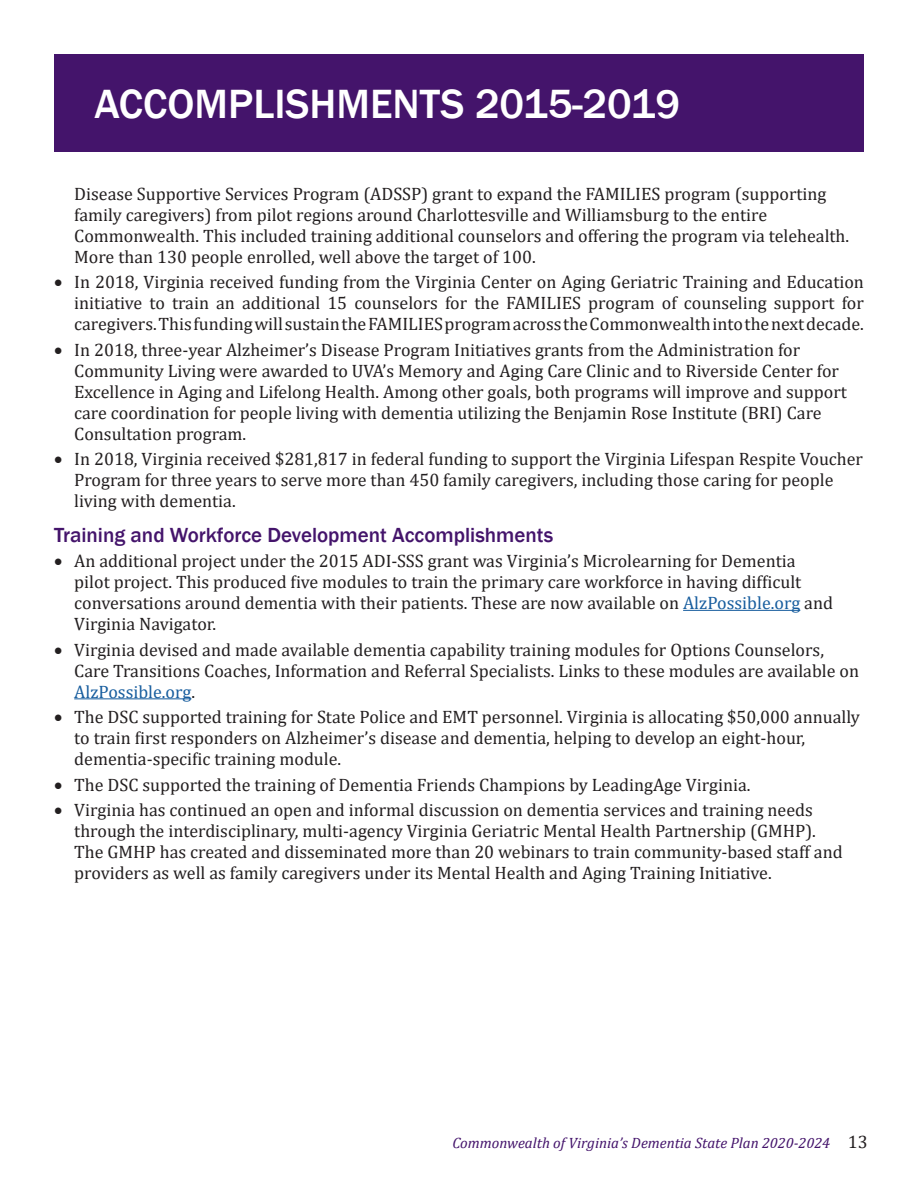
<style>
.page{position:relative;width:918px;height:1188px;background:#fff}
.page>*{position:absolute;margin:0;border:0;box-sizing:border-box;transform-origin:0 0}
.t1{font:500 42px "Franklin Gothic";color:#fff}
.t2{font:500 21px "Franklin Gothic";color:#44146b}
.t3{font:18px/21px "Cambria";color:#231f20}
.t4{font:italic 15px "Cambria";color:#44146b}
.s1{color:#175d9e}
.s2{font-style:normal;font-size:18px;color:#231f20}
</style>
<div class="page">
<hr style="left:74px;top:698px;width:117px;height:1px;background:#175d9e">
<hr style="left:683px;top:610px;width:117px;height:1px;background:#175d9e">
<div style="left:54px;top:54px;width:810px;height:98px;background:#44146b"></div>
<p class="t1" style="left:94px;top:78px;width:587px">ACCOMPLISHMENTS 2015-2019</p>
<p class="t3" style="left:74px;top:183px;width:777px">Disease Supportive Services Program (ADSSP) grant to expand the FAMILIES program (supporting family caregivers) from pilot regions around Charlottesville and Williamsburg to the entire Commonwealth. This included training additional counselors and offering the program via telehealth.<br>More than 130 people enrolled, well above the target of 100.</p>
<p class="t3" style="left:74px;top:272px;width:791px;text-align:justify;text-indent:-20px">• In 2018, Virginia received funding from the Virginia Center on Aging Geriatric Training and Education initiative to train an additional 15 counselors for the FAMILIES program of counseling support for caregivers. This funding will sustain the FAMILIES program across the Commonwealth into the next decade.</p>
<p class="t3" style="left:74px;top:339px;width:774px;text-indent:-20px">• In 2018, three-year Alzheimer’s Disease Program Initiatives grants from the Administration for Community Living were awarded to UVA’s Memory and Aging Care Clinic and to Riverside Center for Excellence in Aging and Lifelong Health. Among other goals, both programs will improve and support care coordination for people living with dementia utilizing the Benjamin Rose Institute (BRI) Care Consultation program.</p>
<p class="t3" style="left:74px;top:449px;width:790px;text-indent:-20px">• In 2018, Virginia received $281,817 in federal funding to support the Virginia Lifespan Respite Voucher<br>Program for three years to serve more than 450 family caregivers, including those caring for people living with dementia.</p>
<p class="t2" style="left:54px;top:522px;width:501px">Training and Workforce Development Accomplishments</p>
<p class="t3" style="left:54px;top:551px;width:743px">• An additional project under the 2015 ADI-SSS grant was Virginia’s Microlearning for Dementia</p>
<p class="t3" style="left:74px;top:572px;width:729px">pilot project. This produced five modules to train the primary care workforce in having difficult</p>
<p class="t3" style="left:74px;top:593px;width:760px">conversations around dementia with their patients. These are now available on <span class="s1">AlzPossible.org</span> and<br>Virginia Navigator.</p>
<p class="t3" style="left:74px;top:639px;width:786px;text-indent:-20px">• Virginia devised and made available dementia capability training modules for Options Counselors,<br>Care Transitions Coaches, Information and Referral Specialists. Links to these modules are available on<br><span class="s1">AlzPossible.org</span>.</p>
<p class="t3" style="left:74px;top:707px;width:787px;text-indent:-20px">• The DSC supported training for State Police and EMT personnel. Virginia is allocating $50,000 annually to train first responders on Alzheimer’s disease and dementia, helping to develop an eight-hour, dementia-specific training module.</p>
<p class="t3" style="left:54px;top:774px;width:698px">• The DSC supported the training of Dementia Friends Champions by LeadingAge Virginia.</p>
<p class="t3" style="left:74px;top:800px;width:770px;text-indent:-20px">• Virginia has continued an open and informal discussion on dementia services and training needs through the interdisciplinary, multi-agency Virginia Geriatric Mental Health Partnership (GMHP).<br>The GMHP has created and disseminated more than 20 webinars to train community-based staff and providers as well as family caregivers under its Mental Health and Aging Training Initiative.</p>
<p class="t4" style="left:452px;top:1132px;width:417px">Commonwealth of Virginia’s Dementia State Plan 2020-2024 <span class="s2">13</span></p>
</div>
